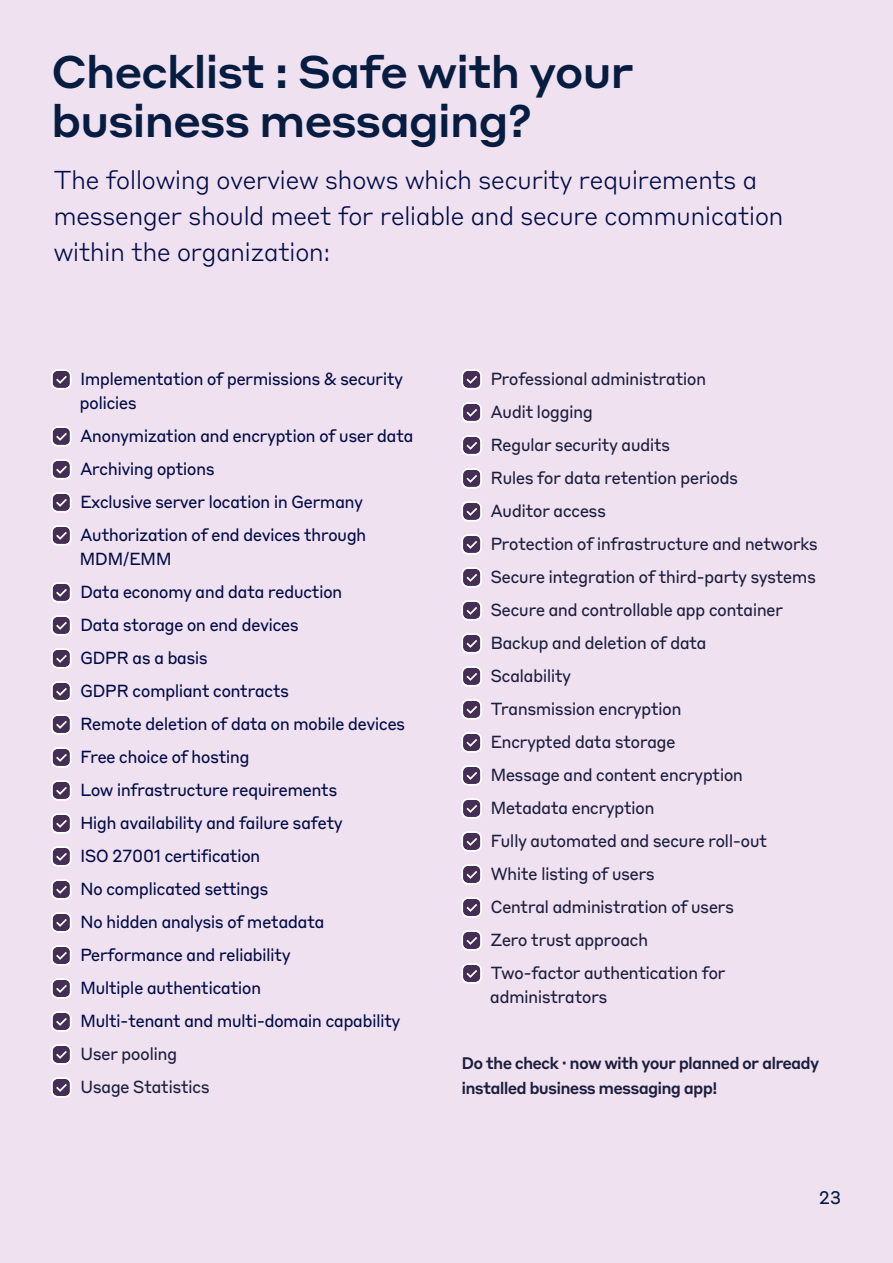
<style>
.page{position:relative;width:893px;height:1263px;background:#f0e1f0}
.page>*{position:absolute;margin:0;border:0;box-sizing:border-box;transform-origin:0 0}
.t1{font:500 45px/49.5px "Styrene A";letter-spacing:-.03em;color:#061d41}
.t2{font:300 25.5px/36px "Styrene B";letter-spacing:-.03em;color:#000b46}
.t3{font:18px "Styrene A";color:#061d41}
.t4{font:17.25px/33px "Styrene B";letter-spacing:-.04em;color:#000b46}
.t5{font:17.25px/33px "Styrene B";letter-spacing:-.04em;color:#1b1e3d}
.t6{font:500 16.5px/24px "Styrene B";letter-spacing:-.05em;color:#1b1e3d}
</style>
<div class="page">
<svg style="left:461px;top:369px;width:21px;height:21px"></svg>
<svg style="left:461px;top:402px;width:21px;height:21px"></svg>
<svg style="left:461px;top:435px;width:21px;height:21px"></svg>
<svg style="left:461px;top:468px;width:21px;height:21px"></svg>
<svg style="left:461px;top:501px;width:21px;height:21px"></svg>
<svg style="left:461px;top:534px;width:21px;height:21px"></svg>
<svg style="left:461px;top:567px;width:21px;height:21px"></svg>
<svg style="left:461px;top:600px;width:21px;height:21px"></svg>
<svg style="left:461px;top:633px;width:21px;height:21px"></svg>
<svg style="left:461px;top:666px;width:21px;height:21px"></svg>
<svg style="left:461px;top:699px;width:21px;height:21px"></svg>
<svg style="left:461px;top:732px;width:21px;height:21px"></svg>
<svg style="left:461px;top:765px;width:21px;height:21px"></svg>
<svg style="left:461px;top:798px;width:21px;height:21px"></svg>
<svg style="left:461px;top:831px;width:21px;height:21px"></svg>
<svg style="left:461px;top:864px;width:21px;height:21px"></svg>
<svg style="left:461px;top:897px;width:21px;height:21px"></svg>
<svg style="left:461px;top:930px;width:21px;height:21px"></svg>
<svg style="left:461px;top:963px;width:21px;height:21px"></svg>
<svg style="left:51px;top:369px;width:21px;height:21px"></svg>
<svg style="left:51px;top:426px;width:21px;height:21px"></svg>
<svg style="left:51px;top:459px;width:21px;height:21px"></svg>
<svg style="left:51px;top:492px;width:21px;height:21px"></svg>
<svg style="left:51px;top:525px;width:21px;height:21px"></svg>
<svg style="left:51px;top:582px;width:21px;height:21px"></svg>
<svg style="left:51px;top:615px;width:21px;height:21px"></svg>
<svg style="left:51px;top:648px;width:21px;height:21px"></svg>
<svg style="left:51px;top:681px;width:21px;height:21px"></svg>
<svg style="left:51px;top:714px;width:21px;height:21px"></svg>
<svg style="left:51px;top:747px;width:21px;height:21px"></svg>
<svg style="left:51px;top:780px;width:21px;height:21px"></svg>
<svg style="left:51px;top:813px;width:21px;height:21px"></svg>
<svg style="left:51px;top:846px;width:21px;height:21px"></svg>
<svg style="left:51px;top:879px;width:21px;height:21px"></svg>
<svg style="left:51px;top:912px;width:21px;height:21px"></svg>
<svg style="left:51px;top:945px;width:21px;height:21px"></svg>
<svg style="left:51px;top:978px;width:21px;height:21px"></svg>
<svg style="left:51px;top:1011px;width:21px;height:21px"></svg>
<svg style="left:51px;top:1044px;width:21px;height:21px"></svg>
<svg style="left:51px;top:1077px;width:21px;height:21px"></svg>
<h1 class="t1" style="left:51px;top:51px;width:584px">Checklist : Safe with your business messaging?</h1>
<h2 class="t2" style="left:53px;top:165px;width:732px">The following overview shows which security requirements a messenger should meet for reliable and secure communication within the organization:</h2>
<p class="t4" style="left:80px;top:368px;width:325px;line-height:24px">Implementation of permissions &amp; security policies</p>
<p class="t4" style="left:80px;top:421px;width:335px">Anonymization and encryption of user data Archiving options<br>Exclusive server location in Germany Authorization of end devices through</p>
<p class="t4" style="left:80px;top:544px;width:327px">MDM/EMM<br>Data economy and data reduction<br>Data storage on end devices<br>GDPR as a basis<br>GDPR compliant contracts<br>Remote deletion of data on mobile devices<br>Free choice of hosting<br>Low infrastructure requirements<br>High availability and failure safety<br>ISO 27001 certification<br>No complicated settings<br>No hidden analysis of metadata<br>Performance and reliability<br>Multiple authentication<br>Multi-tenant and multi-domain capability</p>
<p class="t5" style="left:80px;top:1039px;width:131px">User pooling<br>Usage Statistics</p>
<p class="t5" style="left:490px;top:364px;width:329px">Professional administration<br>Audit logging<br>Regular security audits<br>Rules for data retention periods<br>Auditor access<br>Protection of infrastructure and networks<br>Secure integration of third-party systems<br>Secure and controllable app container<br>Backup and deletion of data<br>Scalability<br>Transmission encryption<br>Encrypted data storage<br>Message and content encryption<br>Metadata encryption<br>Fully automated and secure roll-out<br>White listing of users<br>Central administration of users<br>Zero trust approach<br>Two-factor authentication for</p>
<p class="t5" style="left:490px;top:982px;width:119px">administrators</p>
<p class="t6" style="left:461px;top:1053px;width:359px">Do the check · now with your planned or already installed business messaging app!</p>
<p class="t3" style="left:819px;top:1187px;width:24px">23</p>
</div>
